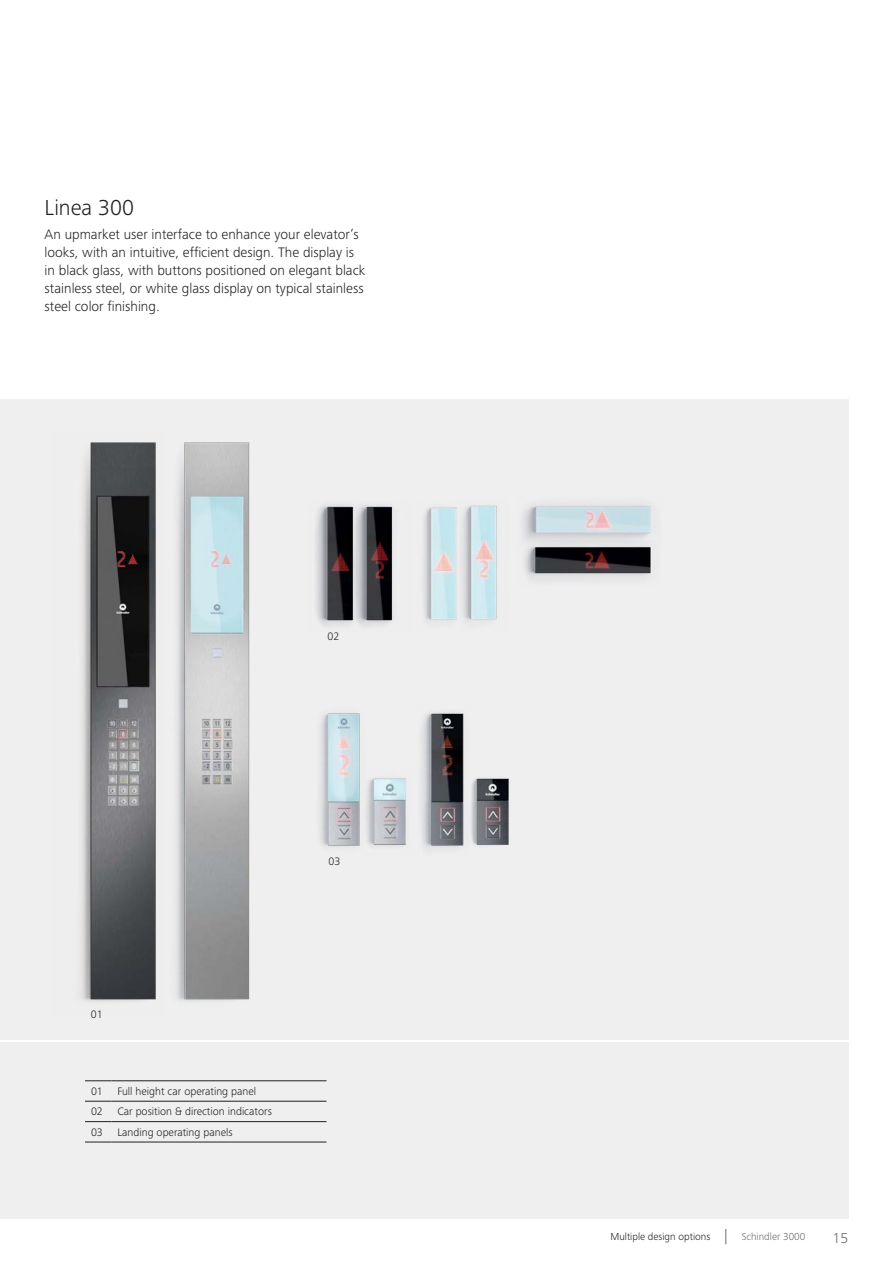
<style>
.page{position:relative;width:893px;height:1263px;background:#fff}
.page>*{position:absolute;margin:0;border:0;box-sizing:border-box;transform-origin:0 0}
.Intro_15pt_1909{font:300 22.5px "Frutiger Next LTW1 G";color:#231f20}
.t1{font:300 15px "Frutiger Next LTW1 G";color:#6c6d70}
.Text_9_5_pt_1909{font:300 14.25px/18px "Frutiger Next LTW1 G";color:#231f20}
.Legend_7_5_pt_1909{font:300 11.25px "Frutiger Next LTW1 G";color:#231f20}
.t2{font:300 10.5px "Frutiger Next LTW1 G";color:#231f20}
.t3{font:300 10.5px "Frutiger Next LTW1 G";color:#6c6d70}
</style>
<div class="page">
<div style="left:0;top:400px;width:848px;height:640px;background:#efeff0"></div>
<div style="left:0;top:1042px;width:848px;height:176px;background:#efeff0"></div>
<img style="left:81px;top:442px;width:75px;height:560px">
<img style="left:176px;top:442px;width:74px;height:559px">
<img style="left:523px;top:504px;width:128px;height:37px">
<img style="left:421px;top:712px;width:43px;height:136px">
<img style="left:366px;top:778px;width:40px;height:68px">
<img style="left:471px;top:778px;width:38px;height:67px">
<img style="left:315px;top:505px;width:34px;height:121px">
<img style="left:423px;top:507px;width:34px;height:114px">
<img style="left:524px;top:541px;width:127px;height:39px">
<img style="left:349px;top:505px;width:44px;height:121px">
<img style="left:461px;top:505px;width:36px;height:116px">
<img style="left:320px;top:713px;width:40px;height:134px">
<svg style="left:85px;top:1080px;width:26px;height:1px"></svg>
<hr style="left:111px;top:1080px;width:216px;height:1px;background:#231f20">
<svg style="left:85px;top:1101px;width:26px;height:1px"></svg>
<hr style="left:111px;top:1101px;width:216px;height:1px;background:#231f20">
<svg style="left:85px;top:1121px;width:26px;height:1px"></svg>
<hr style="left:111px;top:1121px;width:216px;height:1px;background:#231f20">
<svg style="left:85px;top:1142px;width:26px;height:1px"></svg>
<hr style="left:111px;top:1142px;width:216px;height:1px;background:#231f20">
<svg style="left:725px;top:1229px;width:1px;height:15px"></svg>
<p class="Intro_15pt_1909" style="left:45px;top:194px;width:91px">Linea 300</p>
<p class="Text_9_5_pt_1909" style="left:45px;top:225px;width:322px">An upmarket user interface to enhance your elevator’s looks, with an intuitive, efficient design. The display is in black glass, with buttons positioned on elegant black stainless steel, or white glass display on typical stainless steel color finishing.</p>
<p class="Legend_7_5_pt_1909" style="left:327px;top:629px;width:13px">02</p>
<p class="Legend_7_5_pt_1909" style="left:328px;top:855px;width:13px">03</p>
<p class="Legend_7_5_pt_1909" style="left:91px;top:1008px;width:13px">01</p>
<p class="Legend_7_5_pt_1909" style="left:91px;top:1085px;width:13px">01</p>
<p class="Legend_7_5_pt_1909" style="left:117px;top:1085px;width:140px">Full height car operating panel</p>
<p class="Legend_7_5_pt_1909" style="left:91px;top:1105px;width:13px">02</p>
<p class="Legend_7_5_pt_1909" style="left:117px;top:1105px;width:156px">Car position &amp; direction indicators</p>
<p class="Legend_7_5_pt_1909" style="left:91px;top:1125px;width:13px">03</p>
<p class="Legend_7_5_pt_1909" style="left:117px;top:1125px;width:117px">Landing operating panels</p>
<p class="t2" style="left:610px;top:1231px;width:101px">Multiple design options</p>
<p class="t3" style="left:742px;top:1231px;width:65px">Schindler 3000</p>
<p class="t1" style="left:832px;top:1230px;width:17px">15</p>
</div>
